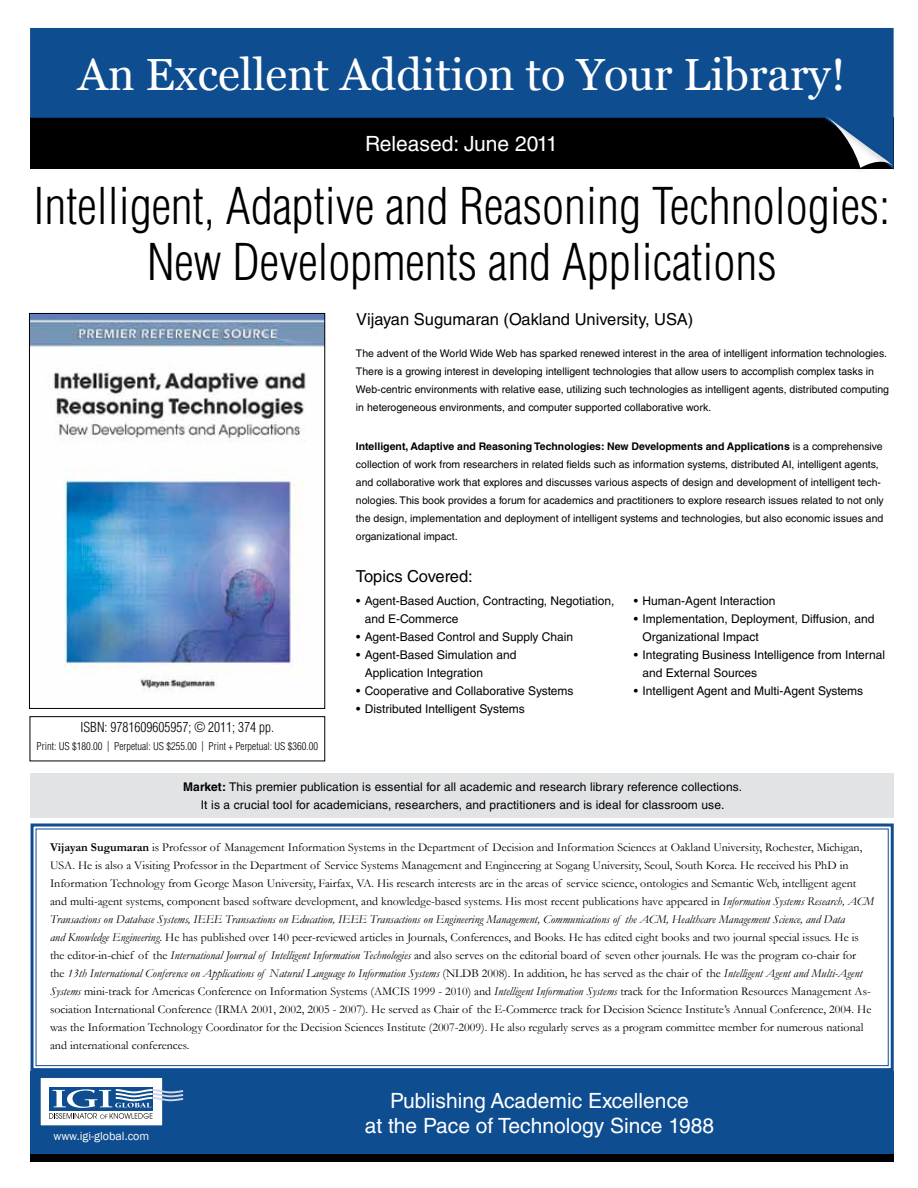
<style>
.page{position:relative;width:918px;height:1188px;background:#fff}
.page>*{position:absolute;margin:0;border:0;box-sizing:border-box;transform-origin:0 0}
.t1{font:300 condensed 49.5px/55.5px "Helvetica LT Std";color:#000;text-align:center}
.t2{font:45px "Vani";color:#fff}
.t3{font:21px/25.2px "Helvetica LT Std";color:#fff;text-align:center}
.t4{font:16.5px "Helvetica LT Std";color:#000}
.t5{font:300 condensed 13.5px "Helvetica LT Std";color:#000}
.t6{font:12px/18px "Garamond";color:#000}
.t7{font:12px/18px "Helvetica LT Std";color:#000}
.t8{font:12px "Franklin Gothic";color:#fff}
.t9{font:10.5px/18px "Helvetica LT Std";color:#000}
.t10{font:300 condensed 10.5px "Helvetica LT Std";color:#000}
.s1{font-weight:700}
.s2{font-style:italic}
</style>
<div class="page">
<div style="left:31px;top:773px;width:863px;height:45px;background:#e2e3e4"></div>
<div style="left:30px;top:1071px;width:864px;height:83px;background:#0f4d91"></div>
<div style="left:40px;top:1078px;width:123px;height:48px;background:#fff"></div>
<div style="left:40px;top:1077px;width:123px;height:49px;border:1px solid #0e4d90"></div>
<div style="left:49px;top:1087px;width:103px;height:23px;background:#0e4d90"></div>
<svg style="left:49px;top:1089px;width:134px;height:30px"></svg>
<svg style="left:30px;top:28px;width:864px;height:141px;background:#09325f"></svg>
<div style="left:816px;top:111px;width:78px;height:63px;background:#000;opacity:.2"></div>
<svg style="left:824px;top:115px;width:69px;height:53px;background:#2f4d6d"></svg>
<svg style="left:30px;top:823px;width:864px;height:248px"></svg>
<div style="left:36px;top:828px;width:853px;height:238px;border:1px solid #0f4d91"></div>
<img style="left:31px;top:315px;width:292px;height:378px">
<div style="left:29px;top:313px;width:296px;height:396px;border:1px solid #000"></div>
<div style="left:30px;top:716px;width:295px;height:45px;border:1px solid #000"></div>
<div style="left:30px;top:1154px;width:864px;height:8px;background:#000"></div>
<h2 class="t2" style="left:78px;top:48px;width:769px">An Excellent Addition to Your Library!</h2>
<h3 class="t3" style="left:365px;top:131px;width:194px">Released: June 2011</h3>
<h1 class="t1" style="left:34px;top:178px;width:858px">Intelligent, Adaptive and Reasoning Technologies:<br>New Developments and Applications</h1>
<p class="t5" style="left:81px;top:719px;width:195px">ISBN: 9781609605957; © 2011; 374 pp.</p>
<p class="t10" style="left:37px;top:740px;width:283px">Print: US $180.00 | Perpetual: US $255.00 | Print + Perpetual: US $360.00</p>
<h3 class="t4" style="left:356px;top:310px;width:339px">Vijayan Sugumaran (Oakland University, USA)</h3>
<p class="t9" style="left:356px;top:344px;width:535px">The advent of the World Wide Web has sparked renewed interest in the area of intelligent information technologies.<br>There is a growing interest in developing intelligent technologies that allow users to accomplish complex tasks in Web-centric environments with relative ease, utilizing such technologies as intelligent agents, distributed computing in heterogeneous environments, and computer supported collaborative work.</p>
<p class="t9" style="left:356px;top:437px;width:529px"><span class="s1">Intelligent, Adaptive and Reasoning Technologies: New Developments and Applications</span> is a comprehensive collection of work from researchers in related fields such as information systems, distributed AI, intelligent agents, and collaborative work that explores and discusses various aspects of design and development of intelligent tech&shy;nologies. This book provides a forum for academics and practitioners to explore research issues related to not only the design, implementation and deployment of intelligent systems and technologies, but also economic issues and organizational impact.</p>
<h3 class="t4" style="left:356px;top:567px;width:118px">Topics Covered:</h3>
<p class="t7" style="left:365px;top:592px;width:251px;text-indent:-9px">• Agent-Based Auction, Contracting, Negotiation, and E-Commerce</p>
<p class="t7" style="left:356px;top:628px;width:219px">• Agent-Based Control and Supply Chain</p>
<p class="t7" style="left:365px;top:646px;width:153px;text-indent:-9px">• Agent-Based Simulation and<br>Application Integration</p>
<p class="t7" style="left:356px;top:682px;width:219px">• Cooperative and Collaborative Systems</p>
<p class="t7" style="left:356px;top:700px;width:170px">• Distributed Intelligent Systems</p>
<p class="t7" style="left:634px;top:592px;width:143px">• Human-Agent Interaction</p>
<p class="t7" style="left:643px;top:610px;width:233px;text-indent:-9px">• Implementation, Deployment, Diffusion, and<br>Organizational Impact</p>
<p class="t7" style="left:643px;top:646px;width:244px;text-indent:-9px">• Integrating Business Intelligence from Internal and External Sources</p>
<p class="t7" style="left:634px;top:682px;width:231px">• Intelligent Agent and Multi-Agent Systems</p>
<p class="t7" style="left:183px;top:777px;width:560px;text-align:center"><span class="s1">Market:</span> This premier publication is essential for all academic and research library reference collections.<br>It is a crucial tool for academicians, researchers, and practitioners and is ideal for classroom use.</p>
<p class="t6" style="left:50px;top:838px;width:826px"><span class="s1">Vijayan Sugumaran</span> is Professor of Management Information Systems in the Department of Decision and Information Sciences at Oakland University, Rochester, Michigan, USA. He is also a Visiting Professor in the Department of Service Systems Management and Engineering at Sogang University, Seoul, South Korea. He received his PhD in Information Technology from George Mason University, Fairfax, VA. His research interests are in the areas of service science, ontologies and Semantic Web, intelligent agent and multi-agent systems, component based software development, and knowledge-based systems. His most recent publications have appeared in <span class="s2">Information Systems Research, ACM Transactions on Database Systems, IEEE Transactions on Education, IEEE Transactions on Engineering Management, Communications of the ACM, Healthcare Management Science, and Data<br>and Knowledge Engineering</span>. He has published over 140 peer-reviewed articles in Journals, Conferences, and Books. He has edited eight books and two journal special issues. He is the editor-in-chief of the <span class="s2">International Journal of Intelligent Information Technologies</span> and also serves on the editorial board of seven other journals. He was the program co-chair for<br>the <span class="s2">13th International Conference on Applications of Natural Language to Information Systems</span> (NLDB 2008). In addition, he has served as the chair of the <span class="s2">Intelligent Agent and Multi-Agent Systems</span> mini-track for Americas Conference on Information Systems (AMCIS 1999 - 2010) and <span class="s2">Intelligent Information Systems</span> track for the Information Resources Management As&shy;sociation International Conference (IRMA 2001, 2002, 2005 - 2007). He served as Chair of the E-Commerce track for Decision Science Institute’s Annual Conference, 2004. He was the Information Technology Coordinator for the Decision Sciences Institute (2007-2009). He also regularly serves as a program committee member for numerous national and international conferences.</p>
<p class="t8" style="left:53px;top:1128px;width:97px">www.igi-global.com</p>
<h3 class="t3" style="left:365px;top:1088px;width:351px">Publishing Academic Excellence<br>at the Pace of Technology Since 1988</h3>
</div>
